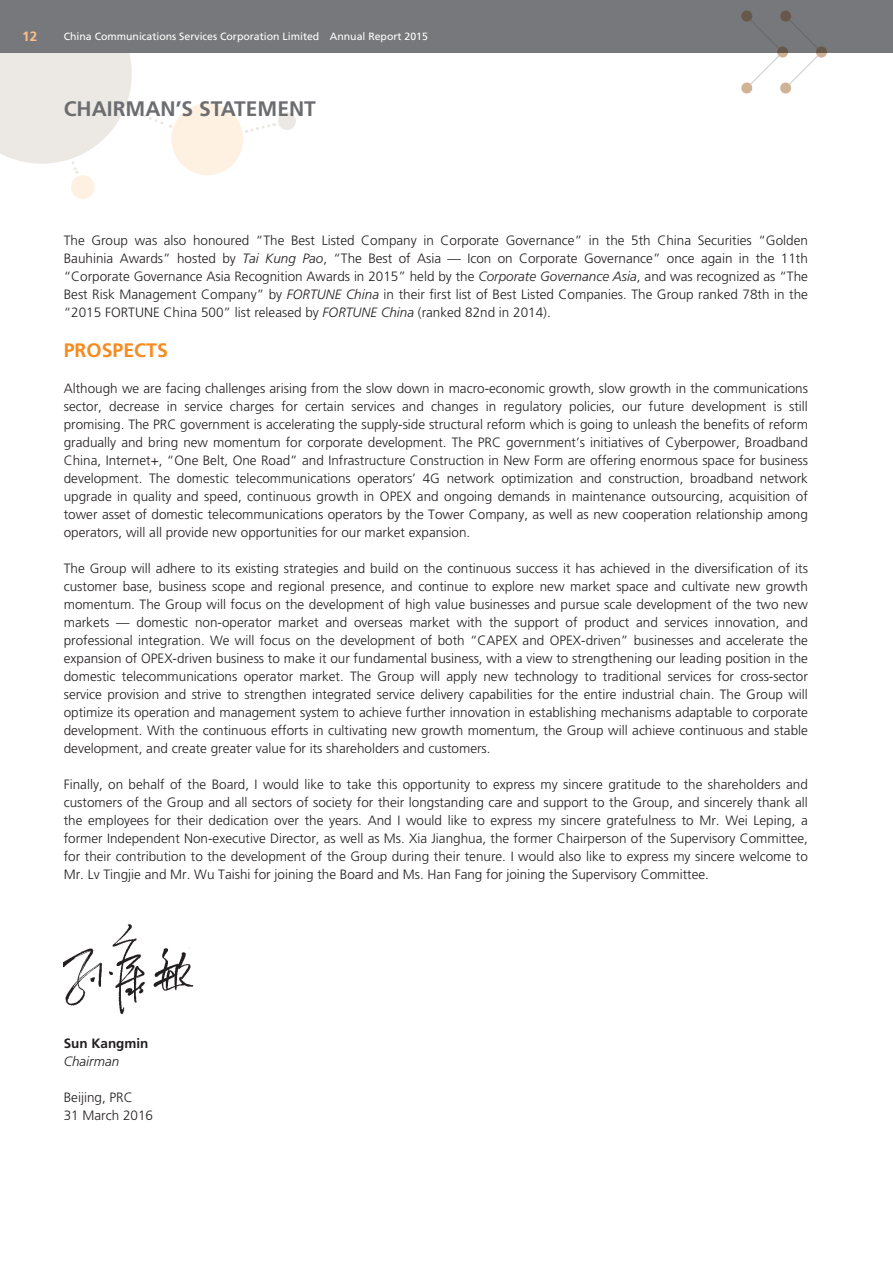
<style>
.page{position:relative;width:893px;height:1263px;background:#fff}
.page>*{position:absolute;margin:0;border:0;box-sizing:border-box;transform-origin:0 0}
.t1{font:700 21px "Frutiger LT Std";color:#6c6d70}
.t2{font:700 19.5px "Frutiger LT Std";color:#f68b1f}
.t3{font:300 13.5px/18px "Frutiger LT Std";color:#231f20;text-align:justify}
.t4{font:700 13.5px "Frutiger LT Std";color:#231f20}
.t5{font:italic 300 13.5px "Frutiger LT Std";color:#231f20}
.t6{font:700 13.5px "Frutiger LT Std";color:#fcc187}
.t7{font:10.5px "Frutiger LT Std";color:#fff}
.s1{font-style:italic}
</style>
<div class="page">
<div style="left:171px;top:103px;width:72px;height:72px;background:#fef1e2;border-radius:50%"></div>
<div style="left:71px;top:175px;width:24px;height:24px;background:#fef1e2;border-radius:50%"></div>
<div style="left:278px;top:112px;width:18px;height:18px;background:#ece9e4;border-radius:50%"></div>
<svg style="left:246px;top:123px;width:29px;height:10px"></svg>
<svg style="left:0;top:53px;width:171px;height:121px"></svg>
<div style="left:0;top:0;width:892px;height:53px;background:#76787b"></div>
<svg style="left:741px;top:11px;width:86px;height:83px"></svg>
<img style="left:64px;top:924px;width:130px;height:91px">
<p class="t6" style="left:22px;top:30px;width:17px">12</p>
<p class="t7" style="left:64px;top:33px;width:366px">China Communications Services Corporation Limited Annual Report 2015</p>
<h1 class="t1" style="left:64px;top:101px;width:254px">CHAIRMAN’S STATEMENT</h1>
<p class="t3" style="left:64px;top:232px;width:746px">The Group was also honoured “The Best Listed Company in Corporate Governance” in the 5th China Securities “Golden Bauhinia Awards” hosted by <span class="s1">Tai Kung Pao</span>, “The Best of Asia — Icon on Corporate Governance” once again in the 11th “Corporate Governance Asia Recognition Awards in 2015” held by the <span class="s1">Corporate Governance Asia</span>, and was recognized as “The Best Risk Management Company” by <span class="s1">FORTUNE China</span> in their first list of Best Listed Companies. The Group ranked 78th in the “2015 FORTUNE China 500” list released by <span class="s1">FORTUNE China</span> (ranked 82nd in 2014).</p>
<h2 class="t2" style="left:64px;top:343px;width:106px">PROSPECTS</h2>
<p class="t3" style="left:64px;top:381px;width:746px">Although we are facing challenges arising from the slow down in macro-economic growth, slow growth in the communications sector, decrease in service charges for certain services and changes in regulatory policies, our future development is still promising. The PRC government is accelerating the supply-side structural reform which is going to unleash the benefits of reform gradually and bring new momentum for corporate development. The PRC government’s initiatives of Cyberpower, Broadband China, Internet+, “One Belt, One Road” and Infrastructure Construction in New Form are offering enormous space for business development. The domestic telecommunications operators’ 4G network optimization and construction, broadband network upgrade in quality and speed, continuous growth in OPEX and ongoing demands in maintenance outsourcing, acquisition of tower asset of domestic telecommunications operators by the Tower Company, as well as new cooperation relationship among operators, will all provide new opportunities for our market expansion.</p>
<p class="t3" style="left:64px;top:561px;width:746px">The Group will adhere to its existing strategies and build on the continuous success it has achieved in the diversification of its customer base, business scope and regional presence, and continue to explore new market space and cultivate new growth momentum. The Group will focus on the development of high value businesses and pursue scale development of the two new markets — domestic non-operator market and overseas market with the support of product and services innovation, and professional integration. We will focus on the development of both “CAPEX and OPEX-driven” businesses and accelerate the expansion of OPEX-driven business to make it our fundamental business, with a view to strengthening our leading position in the domestic telecommunications operator market. The Group will apply new technology to traditional services for cross-sector service provision and strive to strengthen integrated service delivery capabilities for the entire industrial chain. The Group will optimize its operation and management system to achieve further innovation in establishing mechanisms adaptable to corporate development. With the continuous efforts in cultivating new growth momentum, the Group will achieve continuous and stable development, and create greater value for its shareholders and customers.</p>
<p class="t3" style="left:64px;top:777px;width:746px">Finally, on behalf of the Board, I would like to take this opportunity to express my sincere gratitude to the shareholders and customers of the Group and all sectors of society for their longstanding care and support to the Group, and sincerely thank all the employees for their dedication over the years. And I would like to express my sincere gratefulness to Mr. Wei Leping, a former Independent Non-executive Director, as well as Ms. Xia Jianghua, the former Chairperson of the Supervisory Committee, for their contribution to the development of the Group during their tenure. I would also like to express my sincere welcome to Mr. Lv Tingjie and Mr. Wu Taishi for joining the Board and Ms. Han Fang for joining the Supervisory Committee.</p>
<p class="t4" style="left:64px;top:1038px;width:86px">Sun Kangmin</p>
<p class="t5" style="left:64px;top:1056px;width:57px">Chairman</p>
<p class="t3" style="left:64px;top:1089px;width:91px">Beijing, PRC<br>31 March 2016</p>
</div>
